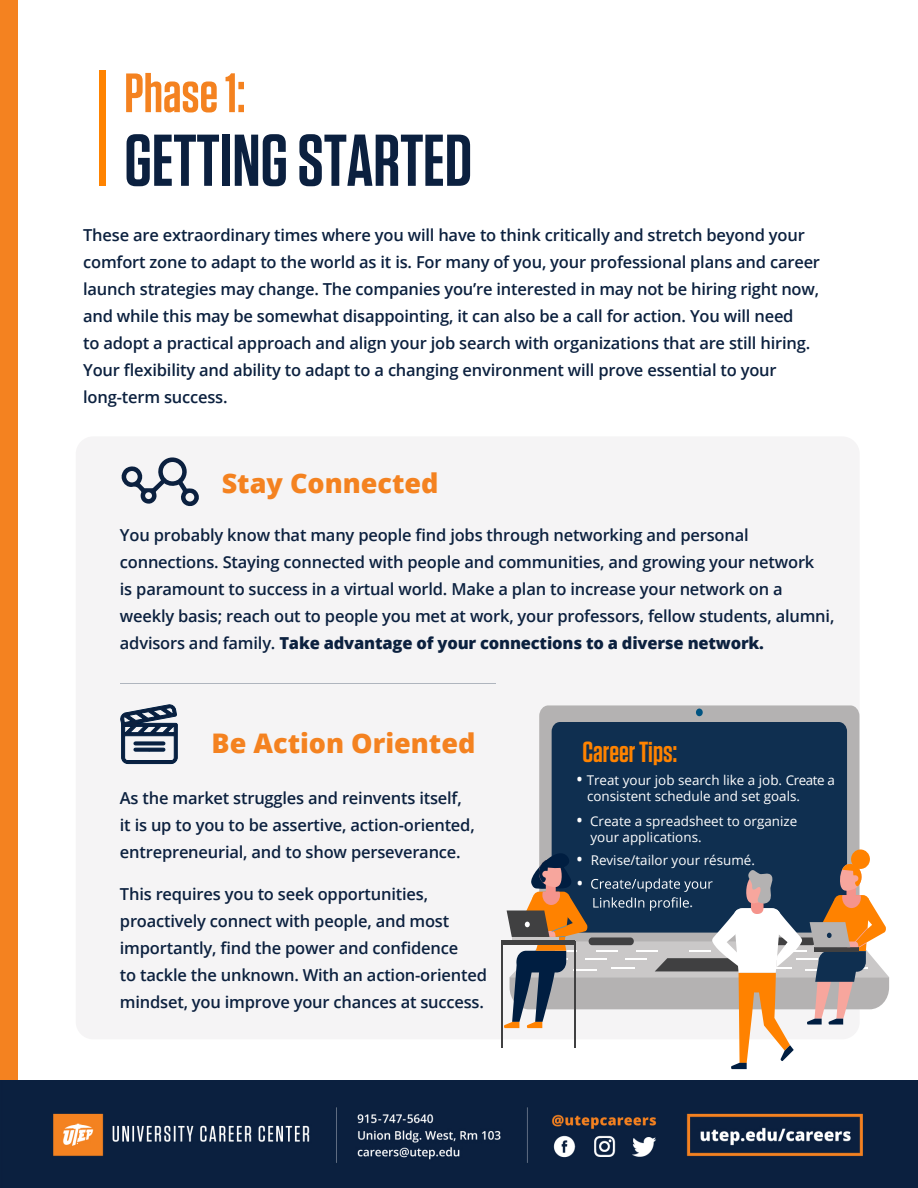
<style>
.page{position:relative;width:918px;height:1188px;background:#fff}
.page>*{position:absolute;margin:0;border:0;box-sizing:border-box;transform-origin:0 0}
.t1{font:600 73.2px "Tungsten";color:#0b203f}
.t2{font:600 55.2px "Tungsten";color:#f48220}
.t3{font:600 28.95px "Tungsten";color:#ff8300}
.t4{font:800 27px "Open Sans";color:#f48220}
.t5{font:600 16.5px/27px "Open Sans";letter-spacing:-.01em;color:#0c213f}
.t6{font:600 16.5px "Open Sans";color:#fff}
.t7{font:13.35px/16px "Open Sans";color:#fff}
.s1{font-weight:800}
.s2{font-weight:600;font-size:16.5px}
</style>
<div class="page">
<div style="left:76px;top:436px;width:784px;height:603px;background:#f5f4f5;border-radius:17px"></div>
<svg style="left:539px;top:705px;width:320px;height:146px;background:#b4b2b2"></svg>
<div style="left:552px;top:722px;width:295px;height:211px;background:#0f2f50;border-radius:9px"></div>
<div style="left:696px;top:709px;width:7px;height:7px;background:#015481;border-radius:50%"></div>
<div style="left:501px;top:940px;width:74px;height:5px;background:#404041"></div>
<hr style="left:501px;top:941px;width:1px;height:107px;background:#404041">
<svg style="left:851px;top:849px;width:19px;height:20px"></svg>
<div style="left:0;top:0;width:18px;height:1081px;background:#f48220"></div>
<div style="left:99px;top:71px;width:7px;height:115px;background:#ff8300"></div>
<svg style="left:122px;top:457px;width:77px;height:50px"></svg>
<svg style="left:120px;top:704px;width:58px;height:60px"></svg>
<svg style="left:504px;top:851px;width:385px;height:218px"></svg>
<img style="left:0;top:1081px;width:918px;height:107px">
<hr style="left:120px;top:683px;width:376px;height:1px;background:#0c213f">
<h2 class="t2" style="left:124px;top:64px;width:122px">Phase 1:</h2>
<h1 class="t1" style="left:124px;top:122px;width:349px">GETTING STARTED</h1>
<p class="t5" style="left:83px;top:222px;width:738px">These are extraordinary times where you will have to think critically and stretch beyond your comfort zone to adapt to the world as it is. For many of you, your professional plans and career launch strategies may change. The companies you’re interested in may not be hiring right now, and while this may be somewhat disappointing, it can also be a call for action. You will need<br>to adopt a practical approach and align your job search with organizations that are still hiring.<br>Your flexibility and ability to adapt to a changing environment will prove essential to your long-term success.</p>
<h3 class="t4" style="left:222px;top:462px;width:218px">Stay Connected</h3>
<p class="t5" style="left:120px;top:521px;width:716px">You probably know that many people find jobs through networking and personal connections. Staying connected with people and communities, and growing your network<br>is paramount to success in a virtual world. Make a plan to increase your network on a weekly basis; reach out to people you met at work, your professors, fellow students, alumni, advisors and family. <span class="s1">Take advantage of your connections to a diverse network.</span></p>
<h3 class="t4" style="left:212px;top:723px;width:265px">Be Action Oriented</h3>
<p class="t5" style="left:120px;top:784px;width:356px">As the market struggles and reinvents itself, it is up to you to be assertive, action-oriented, entrepreneurial, and to show perseverance.</p>
<p class="t5" style="left:120px;top:880px;width:369px">This requires you to seek opportunities, proactively connect with people, and most importantly, find the power and confidence<br>to tackle the unknown. With an action-oriented mindset, you improve your chances at success.</p>
<h3 class="t3" style="left:582px;top:737px;width:96px">Career Tips:</h3>
<p class="t7" style="left:587px;top:772px;width:249px;text-indent:-10px"><span class="s2">•</span> Treat your job search like a job. Create a consistent schedule and set goals.</p>
<p class="t7" style="left:591px;top:813px;width:208px;text-indent:-14px"><span class="s2">•</span> Create a spreadsheet to organize your applications.</p>
<p class="t7" style="left:577px;top:852px;width:180px"><span class="s2">•</span> Revise/tailor your résumé.</p>
<p class="t6" style="left:577px;top:872px;width:8px">•</p>
<p class="t7" style="left:690px;top:894px;width:5px">.</p>
</div>
